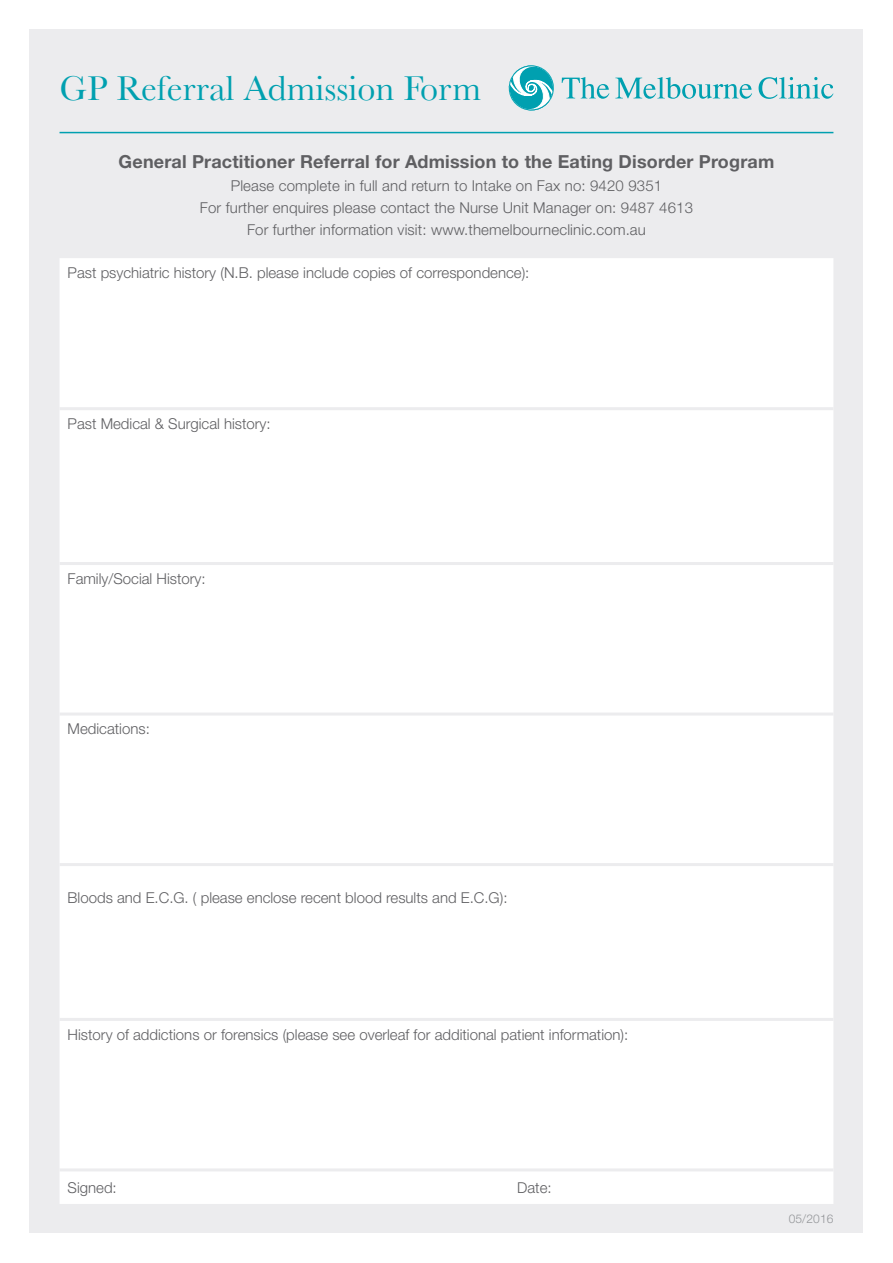
<style>
.page{position:relative;width:893px;height:1263px;background:#fff}
.page>*{position:absolute;margin:0;border:0;box-sizing:border-box;transform-origin:0 0}
.t1{font:36px "Baskerville";color:#00a0b0}
.t2{font:700 18px "Helvetica Neue";letter-spacing:.01em;color:#5f5f62}
.t3{font:300 15px/22.2px "Helvetica Neue";color:#5f5f62;text-align:center}
.t4{font:300 12px "Helvetica Neue";letter-spacing:.01em;color:#939598}
</style>
<div class="page">
<div style="left:30px;top:30px;width:833px;height:1203px;background:#ececee"></div>
<hr style="left:60px;top:132px;width:773px;height:1px;background:#00a0b0">
<svg style="left:508px;top:65px;width:46px;height:46px"></svg>
<svg style="left:562px;top:77px;width:47px;height:22px"></svg>
<svg style="left:615px;top:77px;width:137px;height:22px"></svg>
<svg style="left:759px;top:77px;width:74px;height:22px"></svg>
<div style="left:60px;top:258px;width:773px;height:946px;background:#fff"></div>
<hr style="left:60px;top:562px;width:773px;height:3px;background:#ececee">
<hr style="left:60px;top:712px;width:773px;height:3px;background:#ececee">
<hr style="left:60px;top:863px;width:773px;height:3px;background:#ececee">
<hr style="left:60px;top:1018px;width:773px;height:3px;background:#ececee">
<hr style="left:60px;top:1168px;width:773px;height:3px;background:#ececee">
<hr style="left:60px;top:407px;width:773px;height:3px;background:#ececee">
<h1 class="t1" style="left:60px;top:67px;width:423px">GP Referral Admission Form</h1>
<p class="t2" style="left:119px;top:151px;width:657px">General Practitioner Referral for Admission to the Eating Disorder Program</p>
<p class="t3" style="left:200px;top:174px;width:495px">Please complete in full and return to Intake on Fax no: 9420 9351<br>For further enquires please contact the Nurse Unit Manager on: 9487 4613<br>For further information visit: www.themelbourneclinic.com.au</p>
<p class="t3" style="left:68px;top:262px;width:463px">Past psychiatric history (N.B. please include copies of correspondence):</p>
<p class="t3" style="left:68px;top:412px;width:205px">Past Medical &amp; Surgical history:</p>
<p class="t3" style="left:68px;top:567px;width:140px">Family/Social History:</p>
<p class="t3" style="left:68px;top:718px;width:84px">Medications:</p>
<p class="t3" style="left:68px;top:886px;width:441px">Bloods and E.C.G. ( please enclose recent blood results and E.C.G):</p>
<p class="t3" style="left:68px;top:1023px;width:562px">History of addictions or forensics (please see overleaf for additional patient information):</p>
<p class="t3" style="left:68px;top:1176px;width:51px">Signed:</p>
<p class="t3" style="left:517px;top:1176px;width:36px">Date:</p>
<p class="t4" style="left:789px;top:1211px;width:46px">05/2016</p>
</div>
